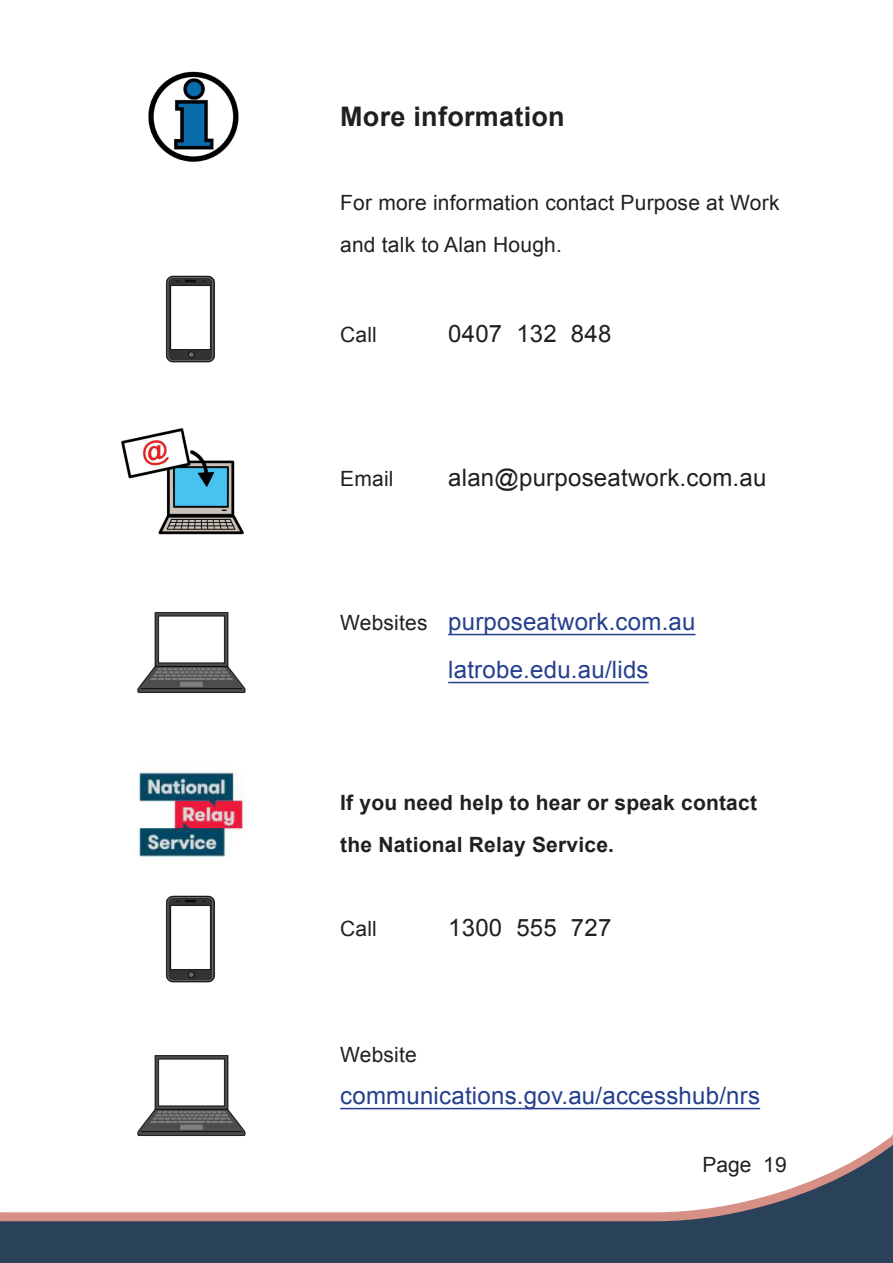
<style>
.page{position:relative;width:893px;height:1263px;background:#fff}
.page>*{position:absolute;margin:0;border:0;box-sizing:border-box;transform-origin:0 0}
.t1{font:700 27px "Arial";letter-spacing:.01em;color:#231f20}
.t2{font:24px/48px "Arial";letter-spacing:.01em;color:#253f8e}
.t3{font:24px "Arial";letter-spacing:.01em;color:#231f20}
.t4{font:21px/42px "Arial";letter-spacing:.01em;color:#231f20}
.t5{font:700 21px/42px "Arial";letter-spacing:.01em;color:#231f20}
.s1{font-size:21px;color:#231f20}
</style>
<div class="page">
<svg style="left:0;top:1143px;width:893px;height:120px"></svg>
<hr style="left:448px;top:634px;width:248px;height:1px;background:#253f8e">
<hr style="left:448px;top:682px;width:201px;height:1px;background:#253f8e">
<hr style="left:340px;top:1108px;width:420px;height:1px;background:#253f8e">
<img style="left:148px;top:71px;width:91px;height:91px">
<img style="left:165px;top:275px;width:50px;height:88px">
<img style="left:121px;top:428px;width:123px;height:107px">
<img style="left:137px;top:612px;width:109px;height:81px">
<img style="left:138px;top:771px;width:107px;height:87px">
<img style="left:165px;top:895px;width:50px;height:88px">
<img style="left:137px;top:1055px;width:109px;height:81px">
<h2 class="t1" style="left:340px;top:99px;width:226px">More information</h2>
<p class="t4" style="left:340px;top:182px;width:441px">For more information contact Purpose at Work and talk to Alan Hough.</p>
<p class="t4" style="left:340px;top:314px;width:38px">Call</p>
<p class="t3" style="left:448px;top:318px;width:165px">0407 132 848</p>
<p class="t4" style="left:340px;top:458px;width:55px">Email</p>
<p class="t3" style="left:448px;top:462px;width:320px">alan@purposeatwork.com.au</p>
<p class="t2" style="left:448px;top:598px;width:249px;text-indent:-108px"><span class="s1">Websites</span> purposeatwork.com.au latrobe.edu.au/lids</p>
<h3 class="t5" style="left:340px;top:782px;width:418px">If you need help to hear or speak contact the National Relay Service.</h3>
<p class="t4" style="left:340px;top:908px;width:38px">Call</p>
<p class="t3" style="left:448px;top:912px;width:165px">1300 555 727</p>
<p class="t4" style="left:340px;top:1034px;width:78px">Website</p>
<p class="t2" style="left:340px;top:1072px;width:421px">communications.gov.au/accesshub/nrs</p>
<p class="t4" style="left:703px;top:1144px;width:86px">Page 19</p>
</div>
